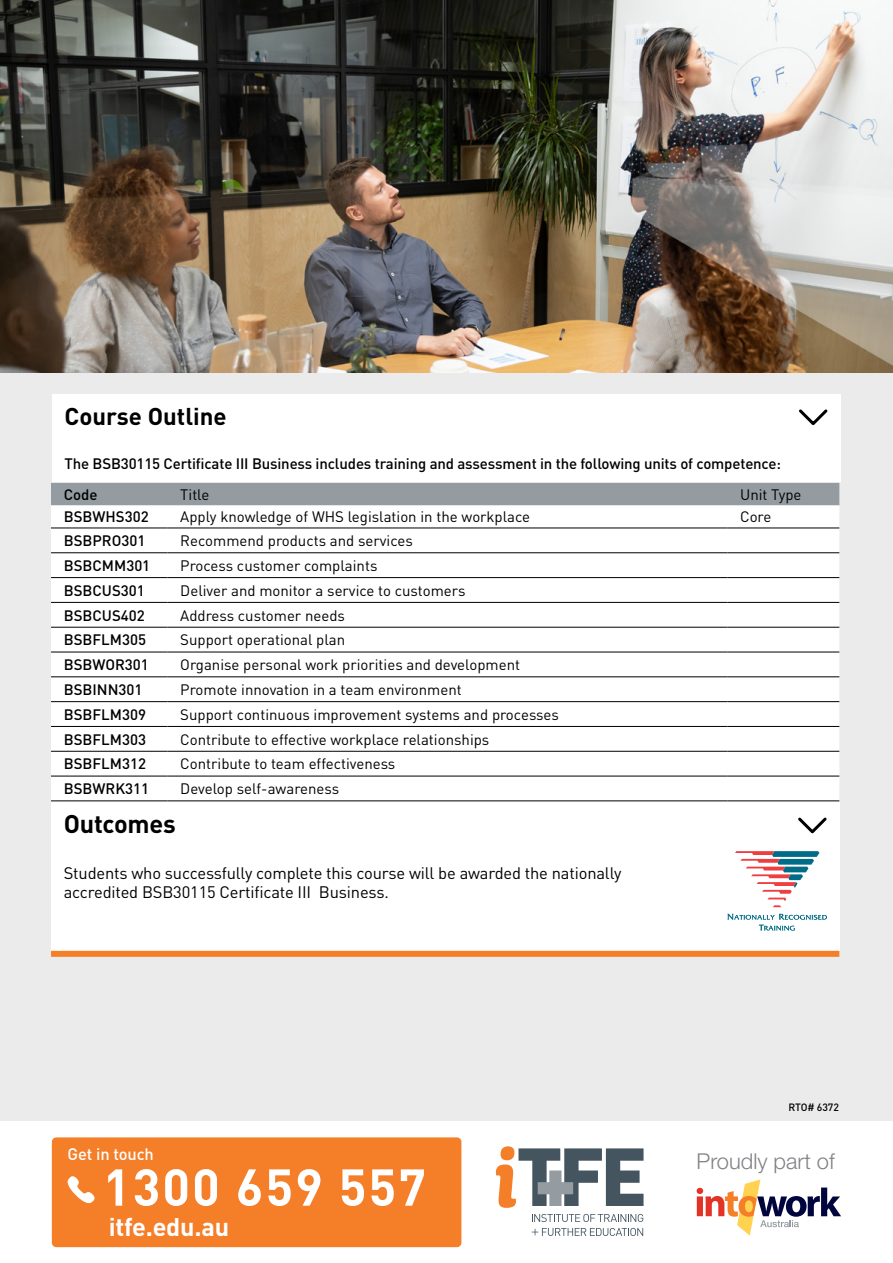
<style>
.page{position:relative;width:893px;height:1263px;background:#fff}
.page>*{position:absolute;margin:0;border:0;box-sizing:border-box;transform-origin:0 0}
.t1{font:700 51px "DIN Pro";letter-spacing:.04em;color:#fff}
.t2{font:700 25.35px "DIN Pro";letter-spacing:-.01em;color:#fff}
.Header_2{font:700 25.35px "DIN Pro";letter-spacing:-.01em;color:#000}
.Header_2-2{font:700 24px "DIN Pro";color:#000}
.t3{font:300 21.9px "Helvetica Neue LT Std";color:#808285}
.Paragraph_end{font:16.5px/19.8px "DIN Pro";letter-spacing:-.01em;color:#000}
.t4{font:500 16.5px "DIN Pro";letter-spacing:-.01em;color:#fff}
.t5{font:15px "DIN Pro";color:#000}
.t6{font:500 15px "DIN Pro";color:#000}
.t7{font:500 10.5px "DIN Pro";letter-spacing:-.01em;color:#000}
</style>
<div class="page">
<div style="left:0;top:0;width:893px;height:1120px;background:#ebebeb"></div>
<div style="left:52px;top:1137px;width:409px;height:110px;background:#f57e29;border-radius:4px"></div>
<img style="left:0;top:0;width:893px;height:373px">
<svg style="left:532px;top:1214px;width:111px;height:8px"></svg>
<svg style="left:532px;top:1228px;width:111px;height:8px"></svg>
<svg style="left:496px;top:1146px;width:147px;height:62px"></svg>
<svg style="left:697px;top:1179px;width:144px;height:56px"></svg>
<svg style="left:68px;top:1176px;width:27px;height:27px"></svg>
<div style="left:51px;top:801px;width:788px;height:150px;background:#fff"></div>
<div style="left:51px;top:951px;width:788px;height:6px;background:#f57e29"></div>
<svg style="left:798px;top:817px;width:29px;height:17px"></svg>
<svg style="left:727px;top:914px;width:100px;height:16px"></svg>
<svg style="left:735px;top:851px;width:84px;height:56px"></svg>
<div style="left:52px;top:394px;width:788px;height:87px;background:#fff"></div>
<svg style="left:799px;top:409px;width:29px;height:17px"></svg>
<div style="left:51px;top:483px;width:788px;height:22px;background:#949ca1"></div>
<div style="left:51px;top:506px;width:788px;height:294px;background:#fff"></div>
<hr style="left:51px;top:528px;width:117px;height:1px;background:#000">
<hr style="left:168px;top:528px;width:559px;height:1px;background:#000">
<hr style="left:727px;top:528px;width:112px;height:1px;background:#000">
<hr style="left:51px;top:552px;width:117px;height:1px;background:#000">
<hr style="left:168px;top:552px;width:559px;height:1px;background:#000">
<hr style="left:727px;top:552px;width:112px;height:1px;background:#000">
<hr style="left:51px;top:577px;width:117px;height:1px;background:#000">
<hr style="left:168px;top:577px;width:559px;height:1px;background:#000">
<hr style="left:727px;top:577px;width:112px;height:1px;background:#000">
<hr style="left:51px;top:602px;width:117px;height:1px;background:#000">
<hr style="left:168px;top:602px;width:559px;height:1px;background:#000">
<hr style="left:727px;top:602px;width:112px;height:1px;background:#000">
<hr style="left:51px;top:627px;width:117px;height:1px;background:#000">
<hr style="left:168px;top:627px;width:559px;height:1px;background:#000">
<hr style="left:727px;top:627px;width:112px;height:1px;background:#000">
<hr style="left:51px;top:652px;width:117px;height:1px;background:#000">
<hr style="left:168px;top:652px;width:559px;height:1px;background:#000">
<hr style="left:727px;top:652px;width:112px;height:1px;background:#000">
<hr style="left:51px;top:676px;width:117px;height:1px;background:#000">
<hr style="left:168px;top:676px;width:559px;height:1px;background:#000">
<hr style="left:727px;top:676px;width:112px;height:1px;background:#000">
<hr style="left:51px;top:701px;width:117px;height:1px;background:#000">
<hr style="left:168px;top:701px;width:559px;height:1px;background:#000">
<hr style="left:727px;top:701px;width:112px;height:1px;background:#000">
<hr style="left:51px;top:726px;width:117px;height:1px;background:#000">
<hr style="left:168px;top:726px;width:559px;height:1px;background:#000">
<hr style="left:727px;top:726px;width:112px;height:1px;background:#000">
<hr style="left:51px;top:751px;width:117px;height:1px;background:#000">
<hr style="left:168px;top:751px;width:559px;height:1px;background:#000">
<hr style="left:727px;top:751px;width:112px;height:1px;background:#000">
<hr style="left:51px;top:776px;width:117px;height:1px;background:#000">
<hr style="left:168px;top:776px;width:559px;height:1px;background:#000">
<hr style="left:727px;top:776px;width:112px;height:1px;background:#000">
<hr style="left:51px;top:800px;width:117px;height:1px;background:#000">
<hr style="left:168px;top:800px;width:559px;height:1px;background:#000">
<hr style="left:727px;top:800px;width:112px;height:1px;background:#000">
<p class="Header_2-2" style="left:65px;top:400px;width:164px">Course Outline</p>
<p class="t6" style="left:65px;top:453px;width:718px">The BSB30115 Certificate III Business includes training and assessment in the following units of competence:</p>
<p class="t6" style="left:64px;top:484px;width:35px">Code</p>
<p class="t5" style="left:180px;top:484px;width:31px">Title</p>
<p class="t5" style="left:740px;top:484px;width:63px">Unit Type</p>
<p class="t6" style="left:64px;top:507px;width:87px">BSBWHS302</p>
<p class="t5" style="left:180px;top:507px;width:351px">Apply knowledge of WHS legislation in the workplace</p>
<p class="t5" style="left:740px;top:507px;width:33px">Core</p>
<p class="t6" style="left:64px;top:530px;width:83px">BSBPRO301</p>
<p class="t5" style="left:180px;top:530px;width:234px">Recommend products and services</p>
<p class="t6" style="left:64px;top:555px;width:88px">BSBCMM301</p>
<p class="t5" style="left:180px;top:555px;width:199px">Process customer complaints</p>
<p class="t6" style="left:64px;top:580px;width:83px">BSBCUS301</p>
<p class="t5" style="left:180px;top:580px;width:287px">Deliver and monitor a service to customers</p>
<p class="t6" style="left:64px;top:605px;width:83px">BSBCUS402</p>
<p class="t5" style="left:180px;top:605px;width:166px">Address customer needs</p>
<p class="t6" style="left:64px;top:630px;width:84px">BSBFLM305</p>
<p class="t5" style="left:180px;top:630px;width:166px">Support operational plan</p>
<p class="t6" style="left:64px;top:654px;width:87px">BSBWOR301</p>
<p class="t5" style="left:180px;top:654px;width:341px">Organise personal work priorities and development</p>
<p class="t6" style="left:64px;top:679px;width:80px">BSBINN301</p>
<p class="t5" style="left:180px;top:679px;width:283px">Promote innovation in a team environment</p>
<p class="t6" style="left:64px;top:704px;width:84px">BSBFLM309</p>
<p class="t5" style="left:180px;top:704px;width:380px">Support continuous improvement systems and processes</p>
<p class="t6" style="left:64px;top:729px;width:84px">BSBFLM303</p>
<p class="t5" style="left:180px;top:729px;width:311px">Contribute to effective workplace relationships</p>
<p class="t6" style="left:64px;top:754px;width:84px">BSBFLM312</p>
<p class="t5" style="left:180px;top:754px;width:217px">Contribute to team effectiveness</p>
<p class="t6" style="left:64px;top:778px;width:87px">BSBWRK311</p>
<p class="t5" style="left:180px;top:778px;width:160px">Develop self-awareness</p>
<p class="Header_2" style="left:64px;top:807px;width:113px">Outcomes</p>
<p class="Paragraph_end" style="left:64px;top:862px;width:559px">Students who successfully complete this course will be awarded the nationally accredited BSB30115 Certificate III Business.</p>
<p class="t4" style="left:68px;top:1143px;width:88px">Get in touch</p>
<p class="t1" style="left:103px;top:1152px;width:325px">1300 659 557</p>
<p class="t2" style="left:109px;top:1209px;width:122px">itfe.edu.au</p>
<p class="t7" style="left:788px;top:1100px;width:52px">RTO# 6372</p>
<p class="t3" style="left:697px;top:1148px;width:140px">Proudly part of</p>
</div>
